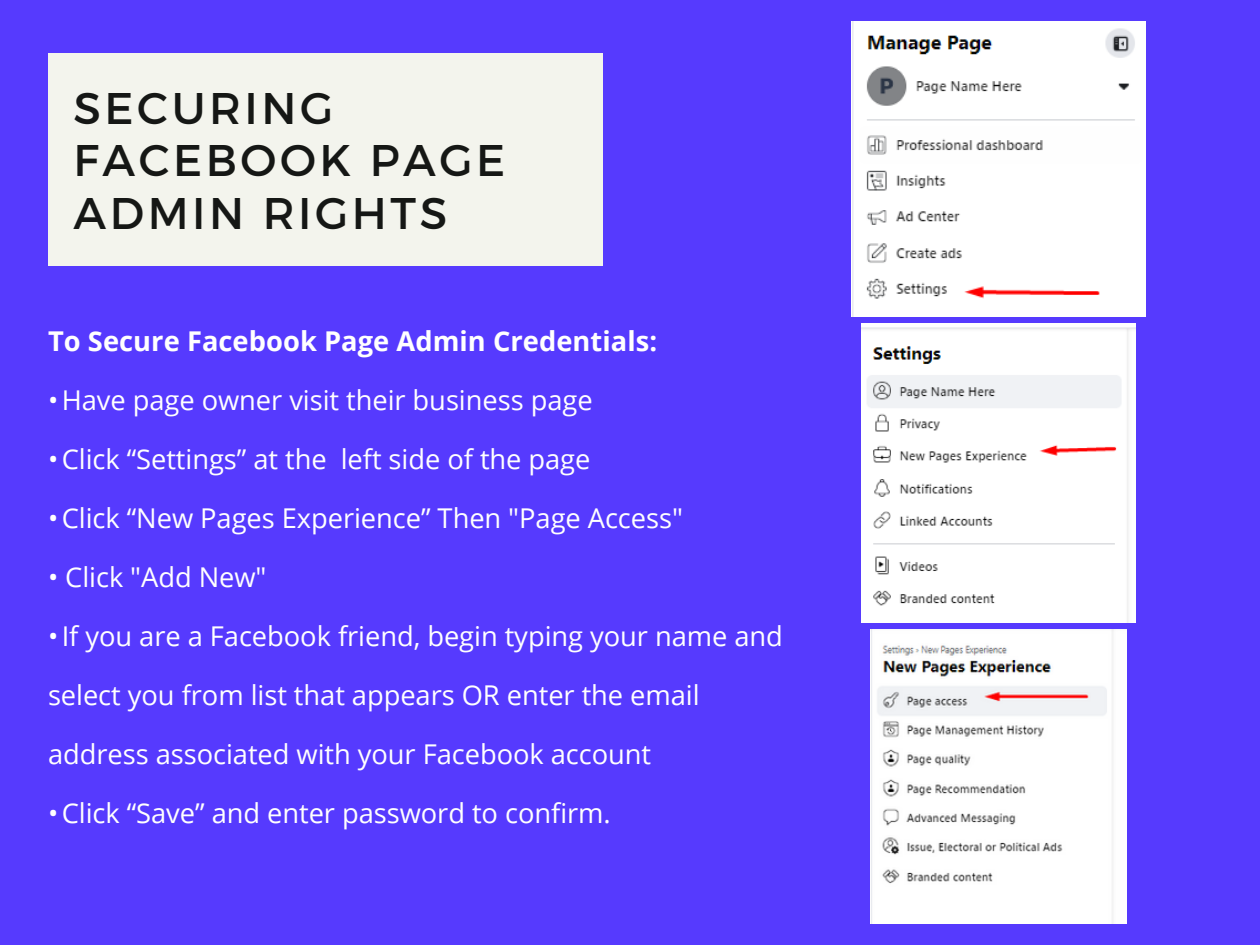
<style>
.page{position:relative;width:1260px;height:945px;background:#563afe}
.page>*{position:absolute;margin:0;border:0;box-sizing:border-box;transform-origin:0 0}
.t1{font:44.27px/52.7px "Montserrat";letter-spacing:.08em;color:#151715}
.t2{font:27.3px "Open Sans";color:#fff}
.t3{font:700 27.3px "Open Sans";color:#fff}
</style>
<div class="page">
<div style="left:48px;top:53px;width:555px;height:213px;background:#f3f4ed"></div>
<img style="left:851px;top:21px;width:294px;height:295px">
<img style="left:862px;top:323px;width:274px;height:300px">
<img style="left:870px;top:630px;width:256px;height:294px">
<p class="t1" style="left:74px;top:79px;width:433px">SECURING<br>FACEBOOK PAGE<br>ADMIN RIGHTS</p>
<p class="t3" style="left:48px;top:322px;width:611px">To Secure Facebook Page Admin Credentials:</p>
<p class="t2" style="left:48px;top:381px;width:546px">•Have page owner visit their business page</p>
<p class="t2" style="left:48px;top:440px;width:544px">•Click “Settings” at the left side of the page</p>
<p class="t2" style="left:48px;top:499px;width:636px">•Click “New Pages Experience” Then "Page Access"</p>
<p class="t2" style="left:48px;top:558px;width:220px">• Click "Add New"</p>
<p class="t2" style="left:48px;top:617px;width:736px">•If you are a Facebook friend, begin typing your name and</p>
<p class="t2" style="left:48px;top:676px;width:653px">select you from list that appears OR enter the email</p>
<p class="t2" style="left:48px;top:735px;width:605px">address associated with your Facebook account</p>
<p class="t2" style="left:48px;top:794px;width:564px">•Click “Save” and enter password to confirm.</p>
</div>
